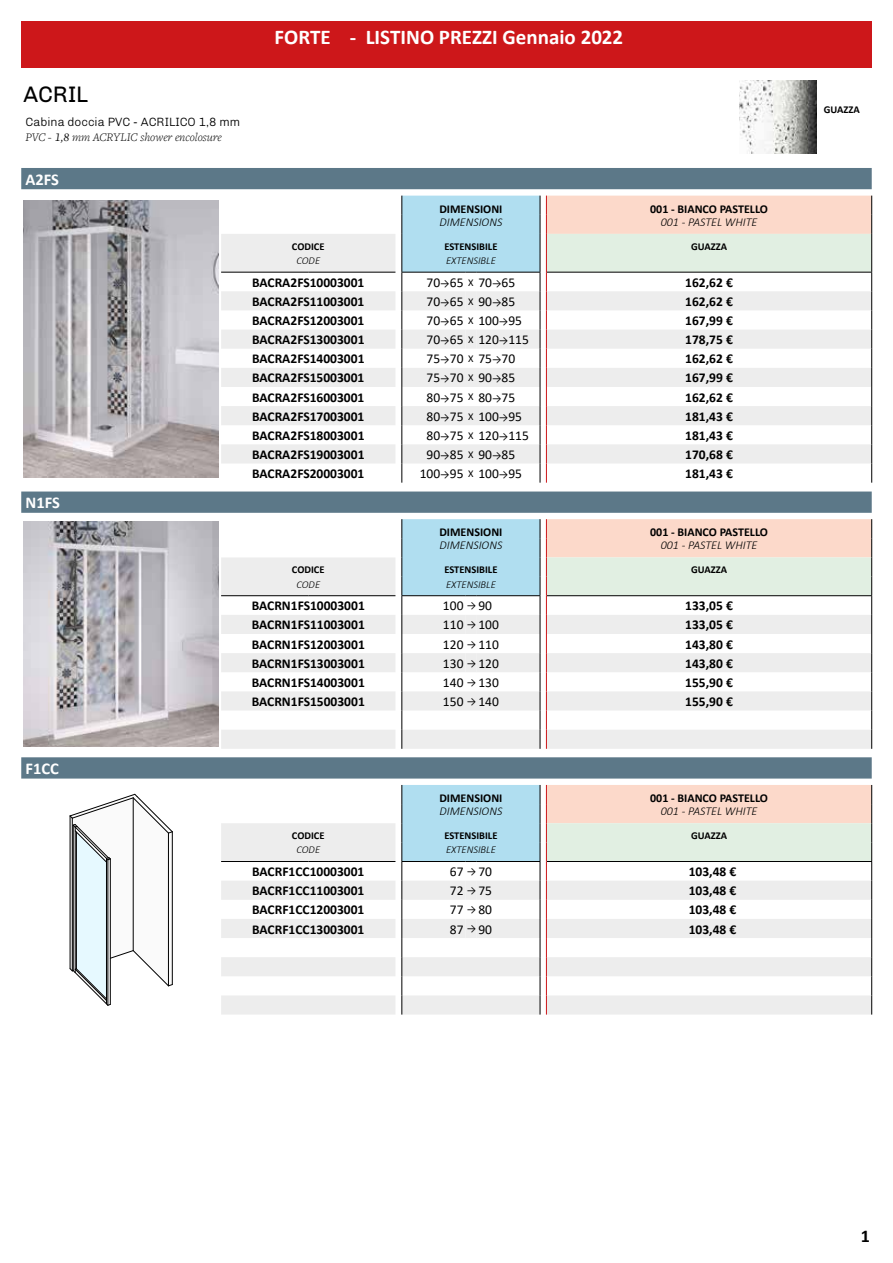
<style>
.page{position:relative;width:893px;height:1263px;background:#fff}
.page>*{position:absolute;margin:0;border:0;box-sizing:border-box;transform-origin:0 0}
.t1{font:22.5px "Chivo";color:#000}
.t2{font:700 21px "Calibri";color:#fff}
.t3{font:700 18px "Calibri";color:#000}
.t4{font:700 16.5px "Calibri";color:#fff}
.t5{font:700 13.5px "Calibri";color:#000}
.t6{font:13.5px "Calibri";color:#000}
.t7{font:700 12px "Calibri";color:#000}
.t8{font:italic 300 12px "Calibri";color:#000}
.t9{font:italic 300 12px "Freight Text";color:#000}
.t10{font:300 12px "Chivo";color:#000}
.t11{font:700 10.5px "Calibri";color:#000}
.t12{font:italic 300 10.5px "Calibri";color:#000}
.s1{font-weight:400}
.s2{font-size:10.5px}
</style>
<div class="page">
<div style="left:21px;top:21px;width:851px;height:47px;background:#cd171a"></div>
<img style="left:740px;top:81px;width:76px;height:72px">
<div style="left:21px;top:168px;width:851px;height:21px;background:#5c7888"></div>
<svg style="left:221px;top:234px;width:175px;height:229px;fill:#ededed"></svg>
<hr style="left:221px;top:272px;width:87px;height:1px;background:#000">
<hr style="left:308px;top:272px;width:87px;height:1px;background:#000">
<svg style="left:401px;top:196px;width:471px;height:287px"></svg>
<img style="left:23px;top:200px;width:196px;height:278px">
<svg style="left:21px;top:491px;width:851px;height:22px;background:#617c8b"></svg>
<svg style="left:221px;top:558px;width:175px;height:191px;fill:#ededed"></svg>
<hr style="left:221px;top:595px;width:87px;height:1px;background:#000">
<hr style="left:308px;top:595px;width:87px;height:1px;background:#000">
<svg style="left:401px;top:519px;width:471px;height:230px"></svg>
<img style="left:23px;top:521px;width:196px;height:225px">
<div style="left:21px;top:757px;width:851px;height:21px;background:#5c7888"></div>
<svg style="left:221px;top:823px;width:175px;height:191px;fill:#ededed"></svg>
<hr style="left:221px;top:861px;width:87px;height:1px;background:#000">
<hr style="left:308px;top:861px;width:87px;height:1px;background:#000">
<svg style="left:401px;top:785px;width:471px;height:229px"></svg>
<svg style="left:70px;top:794px;width:103px;height:212px"></svg>
<h2 class="t2" style="left:275px;top:22px;width:350px">FORTE - LISTINO PREZZI Gennaio 2022</h2>
<h1 class="t1" style="left:23px;top:77px;width:66px">ACRIL</h1>
<p class="t10" style="left:26px;top:113px;width:216px">Cabina doccia PVC - ACRILICO 1,8 mm</p>
<p class="t9" style="left:26px;top:129px;width:198px">PVC - <span class="s1">1</span>,<span class="s1">8</span> mm ACRYLIC shower encolosure</p>
<p class="t4" style="left:26px;top:168px;width:35px">A2FS</p>
<p class="t4" style="left:26px;top:491px;width:36px">N1FS</p>
<p class="t7" style="left:439px;top:200px;width:65px">DIMENSIONI</p>
<p class="t7" style="left:650px;top:200px;width:119px">001 - BIANCO PASTELLO</p>
<p class="t8" style="left:439px;top:214px;width:64px">DIMENSIONS</p>
<p class="t8" style="left:661px;top:214px;width:98px">001 - PASTEL WHITE</p>
<p class="t11" style="left:292px;top:239px;width:34px">CODICE</p>
<p class="t11" style="left:444px;top:239px;width:55px">ESTENSIBILE</p>
<p class="t11" style="left:691px;top:239px;width:37px">GUAZZA</p>
<p class="t12" style="left:296px;top:254px;width:25px">CODE</p>
<p class="t12" style="left:446px;top:254px;width:51px">EXTENSIBLE</p>
<p class="t5" style="left:252px;top:273px;width:114px">BACRA2FS10003001</p>
<p class="t6" style="left:427px;top:273px;width:90px">70<span class="s2">→</span>65 <span class="s2">X</span> 70<span class="s2">→</span>65</p>
<p class="t5" style="left:685px;top:273px;width:49px">162,62 €</p>
<p class="t5" style="left:252px;top:292px;width:114px">BACRA2FS11003001</p>
<p class="t6" style="left:427px;top:292px;width:90px">70<span class="s2">→</span>65 <span class="s2">X</span> 90<span class="s2">→</span>85</p>
<p class="t5" style="left:685px;top:292px;width:49px">162,62 €</p>
<p class="t5" style="left:252px;top:311px;width:114px">BACRA2FS12003001</p>
<p class="t6" style="left:427px;top:311px;width:97px">70<span class="s2">→</span>65 <span class="s2">X</span> 100<span class="s2">→</span>95</p>
<p class="t5" style="left:685px;top:311px;width:49px">167,99 €</p>
<p class="t5" style="left:252px;top:330px;width:114px">BACRA2FS13003001</p>
<p class="t6" style="left:427px;top:330px;width:104px">70<span class="s2">→</span>65 <span class="s2">X</span> 120<span class="s2">→</span>115</p>
<p class="t5" style="left:685px;top:330px;width:49px">178,75 €</p>
<p class="t5" style="left:252px;top:349px;width:114px">BACRA2FS14003001</p>
<p class="t6" style="left:427px;top:349px;width:90px">75<span class="s2">→</span>70 <span class="s2">X</span> 75<span class="s2">→</span>70</p>
<p class="t5" style="left:685px;top:349px;width:49px">162,62 €</p>
<p class="t5" style="left:252px;top:368px;width:114px">BACRA2FS15003001</p>
<p class="t6" style="left:427px;top:369px;width:90px">75<span class="s2">→</span>70 <span class="s2">X</span> 90<span class="s2">→</span>85</p>
<p class="t5" style="left:685px;top:368px;width:49px">167,99 €</p>
<p class="t5" style="left:252px;top:388px;width:114px">BACRA2FS16003001</p>
<p class="t6" style="left:427px;top:388px;width:90px">80<span class="s2">→</span>75 <span class="s2">X</span> 80<span class="s2">→</span>75</p>
<p class="t5" style="left:685px;top:388px;width:49px">162,62 €</p>
<p class="t5" style="left:252px;top:407px;width:114px">BACRA2FS17003001</p>
<p class="t6" style="left:427px;top:407px;width:97px">80<span class="s2">→</span>75 <span class="s2">X</span> 100<span class="s2">→</span>95</p>
<p class="t5" style="left:685px;top:407px;width:49px">181,43 €</p>
<p class="t5" style="left:252px;top:426px;width:114px">BACRA2FS18003001</p>
<p class="t6" style="left:427px;top:426px;width:104px">80<span class="s2">→</span>75 <span class="s2">X</span> 120<span class="s2">→</span>115</p>
<p class="t5" style="left:685px;top:426px;width:49px">181,43 €</p>
<p class="t5" style="left:252px;top:445px;width:114px">BACRA2FS19003001</p>
<p class="t6" style="left:427px;top:445px;width:90px">90<span class="s2">→</span>85 <span class="s2">X</span> 90<span class="s2">→</span>85</p>
<p class="t5" style="left:685px;top:445px;width:49px">170,68 €</p>
<p class="t5" style="left:252px;top:464px;width:114px">BACRA2FS20003001</p>
<p class="t6" style="left:420px;top:464px;width:104px">100<span class="s2">→</span>95 <span class="s2">X</span> 100<span class="s2">→</span>95</p>
<p class="t5" style="left:685px;top:464px;width:49px">181,43 €</p>
<p class="t7" style="left:439px;top:524px;width:65px">DIMENSIONI</p>
<p class="t7" style="left:650px;top:524px;width:119px">001 - BIANCO PASTELLO</p>
<p class="t8" style="left:439px;top:538px;width:64px">DIMENSIONS</p>
<p class="t8" style="left:661px;top:538px;width:98px">001 - PASTEL WHITE</p>
<p class="t11" style="left:292px;top:562px;width:34px">CODICE</p>
<p class="t11" style="left:444px;top:562px;width:55px">ESTENSIBILE</p>
<p class="t11" style="left:691px;top:562px;width:37px">GUAZZA</p>
<p class="t12" style="left:296px;top:578px;width:25px">CODE</p>
<p class="t12" style="left:446px;top:578px;width:51px">EXTENSIBLE</p>
<p class="t5" style="left:252px;top:596px;width:115px">BACRN1FS10003001</p>
<p class="t6" style="left:443px;top:596px;width:51px">100 <span class="s2">→</span> 90</p>
<p class="t5" style="left:685px;top:596px;width:49px">133,05 €</p>
<p class="t5" style="left:252px;top:615px;width:115px">BACRN1FS11003001</p>
<p class="t6" style="left:443px;top:616px;width:57px">110 <span class="s2">→</span> 100</p>
<p class="t5" style="left:685px;top:615px;width:49px">133,05 €</p>
<p class="t5" style="left:252px;top:635px;width:115px">BACRN1FS12003001</p>
<p class="t6" style="left:443px;top:635px;width:57px">120 <span class="s2">→</span> 110</p>
<p class="t5" style="left:685px;top:635px;width:49px">143,80 €</p>
<p class="t5" style="left:252px;top:654px;width:115px">BACRN1FS13003001</p>
<p class="t6" style="left:443px;top:654px;width:57px">130 <span class="s2">→</span> 120</p>
<p class="t5" style="left:685px;top:654px;width:49px">143,80 €</p>
<p class="t5" style="left:252px;top:673px;width:115px">BACRN1FS14003001</p>
<p class="t6" style="left:443px;top:673px;width:57px">140 <span class="s2">→</span> 130</p>
<p class="t5" style="left:685px;top:673px;width:49px">155,90 €</p>
<p class="t5" style="left:252px;top:692px;width:115px">BACRN1FS15003001</p>
<p class="t6" style="left:443px;top:692px;width:57px">150 <span class="s2">→</span> 140</p>
<p class="t5" style="left:685px;top:692px;width:49px">155,90 €</p>
<p class="t4" style="left:26px;top:757px;width:35px">F1CC</p>
<p class="t7" style="left:439px;top:789px;width:65px">DIMENSIONI</p>
<p class="t7" style="left:650px;top:789px;width:119px">001 - BIANCO PASTELLO</p>
<p class="t8" style="left:439px;top:804px;width:64px">DIMENSIONS</p>
<p class="t8" style="left:661px;top:804px;width:98px">001 - PASTEL WHITE</p>
<p class="t11" style="left:292px;top:828px;width:34px">CODICE</p>
<p class="t11" style="left:444px;top:828px;width:55px">ESTENSIBILE</p>
<p class="t11" style="left:691px;top:828px;width:37px">GUAZZA</p>
<p class="t12" style="left:296px;top:843px;width:25px">CODE</p>
<p class="t12" style="left:446px;top:843px;width:51px">EXTENSIBLE</p>
<p class="t5" style="left:252px;top:862px;width:114px">BACRF1CC10003001</p>
<p class="t6" style="left:450px;top:862px;width:44px">67 <span class="s2">→</span>70</p>
<p class="t5" style="left:689px;top:862px;width:49px">103,48 €</p>
<p class="t5" style="left:252px;top:881px;width:114px">BACRF1CC11003001</p>
<p class="t6" style="left:450px;top:881px;width:44px">72 <span class="s2">→</span>75</p>
<p class="t5" style="left:689px;top:881px;width:49px">103,48 €</p>
<p class="t5" style="left:252px;top:900px;width:114px">BACRF1CC12003001</p>
<p class="t6" style="left:450px;top:900px;width:44px">77 <span class="s2">→</span>80</p>
<p class="t5" style="left:689px;top:900px;width:49px">103,48 €</p>
<p class="t5" style="left:252px;top:919px;width:114px">BACRF1CC13003001</p>
<p class="t6" style="left:450px;top:920px;width:44px">87 <span class="s2">→</span>90</p>
<p class="t5" style="left:689px;top:919px;width:49px">103,48 €</p>
<p class="t11" style="left:824px;top:102px;width:37px">GUAZZA</p>
<h3 class="t3" style="left:861px;top:1223px;width:11px">1</h3>
</div>
